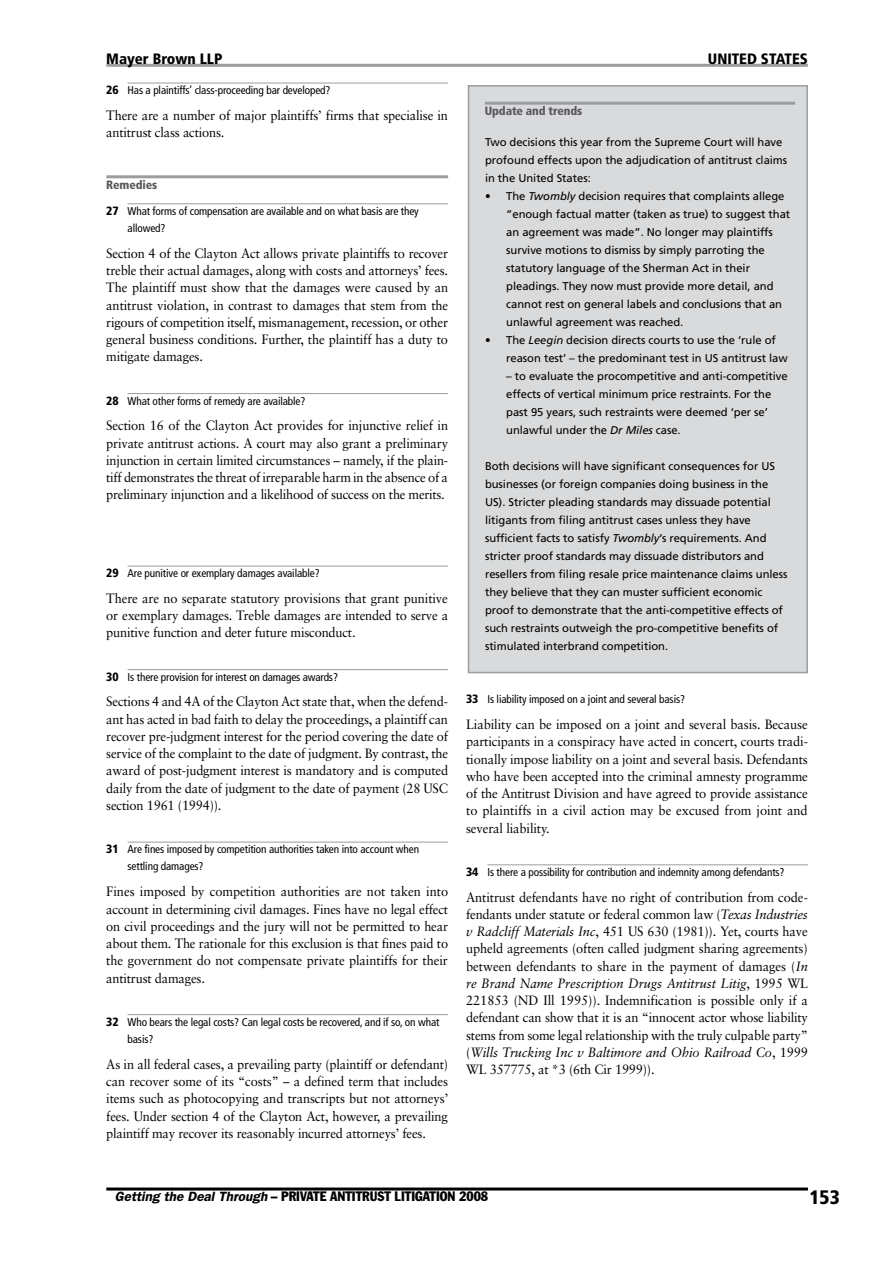
<style>
.page{position:relative;width:893px;height:1263px;background:#fff}
.page>*{position:absolute;margin:0;border:0;box-sizing:border-box;transform-origin:0 0}
.t1{font:900 condensed 19.5px "Frutiger";color:#000}
.t2{font:900 condensed 15px "Frutiger";color:#000}
.t3{font:13.5px/17.2px "Sabon";letter-spacing:-.015em;color:#000;text-align:justify;scale:.95 1}
.t4{font:condensed 13.5px "Franklin Gothic";color:#000}
.t5{font:900 condensed 12px "Frutiger";letter-spacing:-.01em;color:#58585a}
.t6{font:11.25px/18px "Frutiger";letter-spacing:-.005em;color:#000}
.t7{font:condensed 11.25px/17.2px "Frutiger";letter-spacing:-.01em;color:#000}
.s1{font-weight:900;font-size:12px}
.s2{font-style:italic}
.s3{font-weight:600;font-style:italic;font-stretch:normal}
</style>
<div class="page">
<hr style="left:106px;top:64px;width:702px;height:3px;background:#9c9d9f">
<hr style="left:106px;top:1187px;width:702px;height:3px;background:#000">
<hr style="left:128px;top:83px;width:320px;height:1px;background:#9c9d9f">
<hr style="left:106px;top:175px;width:342px;height:3px;background:#9c9d9f">
<hr style="left:128px;top:203px;width:320px;height:1px;background:#9c9d9f">
<hr style="left:128px;top:393px;width:320px;height:1px;background:#9c9d9f">
<hr style="left:128px;top:566px;width:320px;height:1px;background:#9c9d9f">
<hr style="left:128px;top:669px;width:320px;height:1px;background:#9c9d9f">
<hr style="left:128px;top:842px;width:320px;height:1px;background:#9c9d9f">
<hr style="left:128px;top:1014px;width:320px;height:1px;background:#9c9d9f">
<hr style="left:487px;top:864px;width:321px;height:1px;background:#9c9d9f">
<div style="left:468px;top:86px;width:339px;height:586px;background:#d9dadb"></div>
<div style="left:468px;top:85px;width:340px;height:588px;border:2px solid #9c9d9f"></div>
<hr style="left:485px;top:102px;width:310px;height:3px;background:#9c9d9f">
<p class="t2" style="left:106px;top:50px;width:118px">Mayer Brown LLP</p>
<p class="t2" style="left:708px;top:50px;width:102px">united states</p>
<p class="t7" style="left:106px;top:82px;width:226px"><span class="s1">26</span> Has a plaintiffs’ class-proceeding bar developed?</p>
<p class="t3" style="left:106px;top:106px;width:361px">There are a number of major plaintiffs’ firms that specialise in antitrust class actions.</p>
<p class="t5" style="left:106px;top:178px;width:52px">Remedies</p>
<p class="t7" style="left:128px;top:202px;width:293px;text-indent:-21px"><span class="s1">27</span> What forms of compensation are available and on what basis are they allowed?</p>
<p class="t3" style="left:106px;top:244px;width:361px">Section 4 of the Clayton Act allows private plaintiffs to recover treble their actual damages, along with costs and attorneys’ fees.<br>The plaintiff must show that the damages were caused by an antitrust violation, in contrast to damages that stem from the rigours of competition itself, mismanagement, recession, or other general business conditions. Further, the plaintiff has a duty to mitigate damages.</p>
<p class="t7" style="left:106px;top:392px;width:201px"><span class="s1">28</span> What other forms of remedy are available?</p>
<p class="t3" style="left:106px;top:417px;width:361px">Section 16 of the Clayton Act provides for injunctive relief in private antitrust actions. A court may also grant a preliminary injunction in certain limited circumstances – namely, if the plain&shy;tiff demonstrates the threat of irreparable harm in the absence of a preliminary injunction and a likelihood of success on the merits.</p>
<p class="t7" style="left:106px;top:565px;width:215px"><span class="s1">29</span> Are punitive or exemplary damages available?</p>
<p class="t3" style="left:106px;top:589px;width:361px">There are no separate statutory provisions that grant punitive or exemplary damages. Treble damages are intended to serve a punitive function and deter future misconduct.</p>
<p class="t7" style="left:106px;top:668px;width:233px"><span class="s1">30</span> Is there provision for interest on damages awards?</p>
<p class="t3" style="left:106px;top:693px;width:361px">Sections 4 and 4A of the Clayton Act state that, when the defend&shy;ant has acted in bad faith to delay the proceedings, a plaintiff can recover pre-judgment interest for the period covering the date of service of the complaint to the date of judgment. By contrast, the award of post-judgment interest is mandatory and is computed daily from the date of judgment to the date of payment (28 USC section 1961 (1994)).</p>
<p class="t7" style="left:128px;top:841px;width:293px;text-indent:-21px"><span class="s1">31</span> Are fines imposed by competition authorities taken into account when settling damages?</p>
<p class="t3" style="left:106px;top:883px;width:361px">Fines imposed by competition authorities are not taken into account in determining civil damages. Fines have no legal effect on civil proceedings and the jury will not be permitted to hear about them. The rationale for this exclusion is that fines paid to the government do not compensate private plaintiffs for their antitrust damages.</p>
<p class="t7" style="left:128px;top:1013px;width:313px;text-indent:-21px"><span class="s1">32</span> Who bears the legal costs? Can legal costs be recovered, and if so, on what basis?</p>
<p class="t3" style="left:106px;top:1055px;width:361px">As in all federal cases, a prevailing party (plaintiff or defendant) can recover some of its “costs” – a defined term that includes items such as photocopying and transcripts but not attorneys’ fees. Under section 4 of the Clayton Act, however, a prevailing plaintiff may recover its reasonably incurred attorneys’ fees.</p>
<p class="t5" style="left:485px;top:104px;width:99px">Update and trends</p>
<p class="t6" style="left:485px;top:133px;width:304px">Two decisions this year from the Supreme Court will have profound effects upon the adjudication of antitrust claims in the United States:</p>
<p class="t6" style="left:506px;top:187px;width:285px;text-indent:-21px">• The <span class="s2">Twombly</span> decision requires that complaints allege “enough factual matter (taken as true) to suggest that an agreement was made”. No longer may plaintiffs survive motions to dismiss by simply parroting the statutory language of the Sherman Act in their pleadings. They now must provide more detail, and cannot rest on general labels and conclusions that an unlawful agreement was reached.</p>
<p class="t6" style="left:506px;top:331px;width:283px;text-indent:-21px">• The <span class="s2">Leegin</span> decision directs courts to use the ‘rule of reason test’ – the predominant test in US antitrust law</p>
<p class="t6" style="left:506px;top:367px;width:283px">– to evaluate the procompetitive and anti-competitive effects of vertical minimum price restraints. For the past 95 years, such restraints were deemed ‘per se’ unlawful under the <span class="s2">Dr Miles</span> case.</p>
<p class="t6" style="left:485px;top:457px;width:304px">Both decisions will have significant consequences for US businesses (or foreign companies doing business in the US). Stricter pleading standards may dissuade potential litigants from filing antitrust cases unless they have sufficient facts to satisfy <span class="s2">Twombly</span>’s requirements. And stricter proof standards may dissuade distributors and resellers from filing resale price maintenance claims unless they believe that they can muster sufficient economic proof to demonstrate that the anti-competitive effects of such restraints outweigh the pro-competitive benefits of stimulated interbrand competition.</p>
<p class="t7" style="left:466px;top:691px;width:220px"><span class="s1">33</span> Is liability imposed on a joint and several basis?</p>
<p class="t3" style="left:466px;top:716px;width:361px">Liability can be imposed on a joint and several basis. Because participants in a conspiracy have acted in concert, courts tradi&shy;tionally impose liability on a joint and several basis. Defendants who have been accepted into the criminal amnesty programme of the Antitrust Division and have agreed to provide assistance to plaintiffs in a civil action may be excused from joint and several liability.</p>
<p class="t7" style="left:466px;top:863px;width:320px"><span class="s1">34</span> Is there a possibility for contribution and indemnity among defendants?</p>
<p class="t3" style="left:466px;top:888px;width:361px">Antitrust defendants have no right of contribution from code&shy;fendants under statute or federal common law (<span class="s2">Texas Industries v Radcliff Materials Inc</span>, 451 US 630 (1981)). Yet, courts have upheld agreements (often called judgment sharing agreements) between defendants to share in the payment of damages (<span class="s2">In re Brand Name Prescription Drugs Antitrust Litig</span>, 1995 WL 221853 (ND Ill 1995)). Indemnification is possible only if a defendant can show that it is an “innocent actor whose liability stems from some legal relationship with the truly culpable party” (<span class="s2">Wills Trucking Inc v Baltimore and Ohio Railroad Co</span>, 1999<br>WL 357775, at *3 (6th Cir 1999)).</p>
<p class="t4" style="left:115px;top:1188px;width:375px"><span class="s3">Getting the Deal Through</span> – PRIVATE ANTITRUST LITIGATION 2008</p>
<h1 class="t1" style="left:809px;top:1186px;width:32px">153</h1>
</div>
